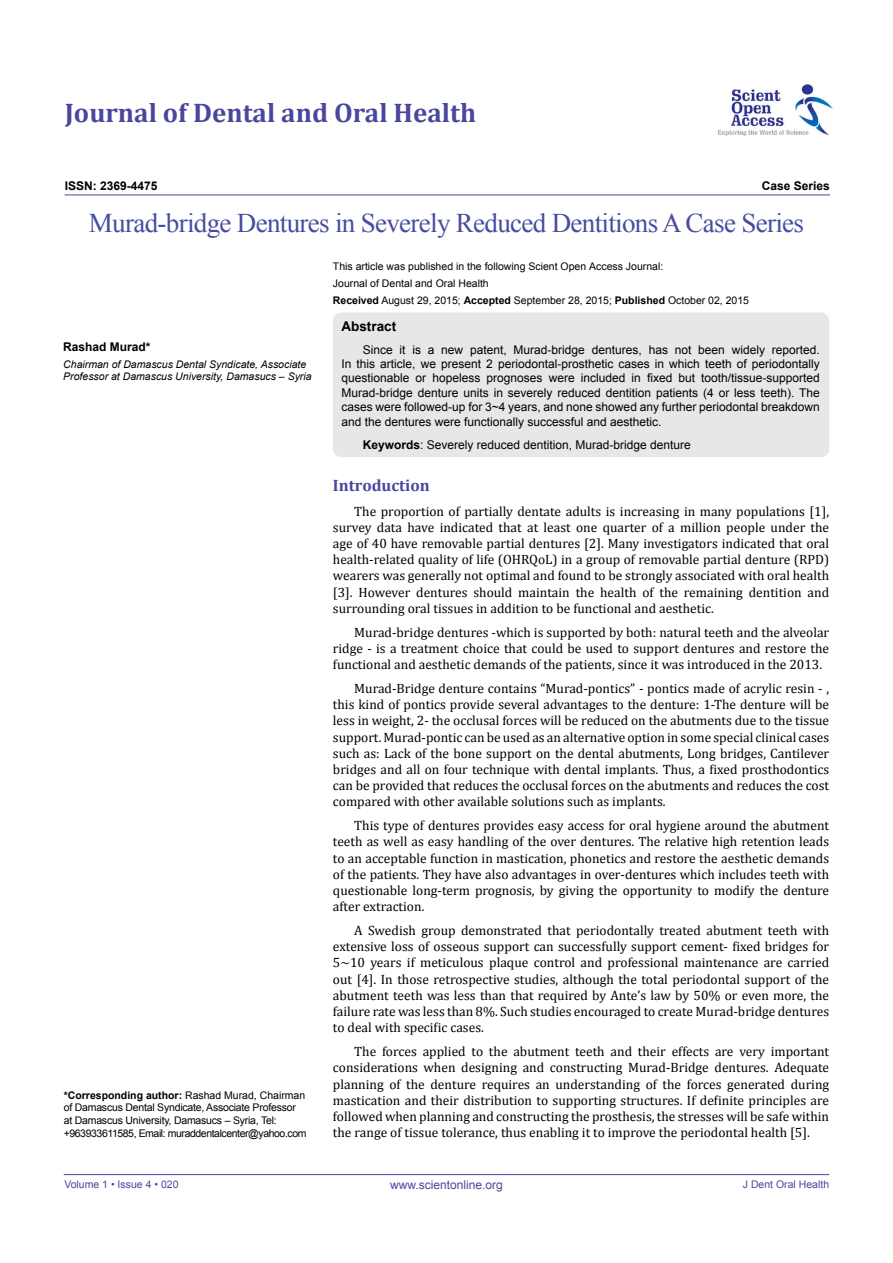
<style>
.page{position:relative;width:893px;height:1263px;background:#fff}
.page>*{position:absolute;margin:0;border:0;box-sizing:border-box;transform-origin:0 0}
.t1{font:27px "Times New Roman";letter-spacing:-.025em;color:#474ca0}
.t2{font:700 27px "Cambria";color:#49479d}
.t3{font:700 16.5px "Cambria";color:#49479d}
.t4{font:13.5px/16.2px "Cambria";color:#000;text-align:justify}
.t5{font:700 13.5px "Arial";color:#000}
.t6{font:12px/14.4px "Arial";color:#000;text-align:justify}
.t7{font:700 12px "Arial";color:#000}
.t8{font:12px "Arial";color:#49479d}
.t9{font:10.5px/12.6px "Arial";letter-spacing:-.02em;color:#000}
.t10{font:10.5px/16.8px "Arial";color:#000}
.t11{font:italic 10.5px/12.6px "Arial";color:#000}
.t12{font:10.5px "Arial";color:#49479d}
.s1{font-weight:700}
</style>
<div class="page">
<hr style="left:64px;top:1174px;width:765px;height:1px;background:#49479d">
<img style="left:717px;top:84px;width:116px;height:52px">
<hr style="left:65px;top:195px;width:765px;height:1px;background:#49479d">
<div style="left:333px;top:312px;width:496px;height:145px;background:#e6e7e8;border-radius:9px"></div>
<h1 class="t2" style="left:65px;top:94px;width:413px">Journal of Dental and Oral Health</h1>
<p class="t7" style="left:65px;top:178px;width:94px">ISSN: 2369-4475</p>
<p class="t7" style="left:762px;top:178px;width:70px">Case Series</p>
<h1 class="t1" style="left:89px;top:205px;width:717px">Murad-bridge Dentures in Severely Reduced Dentitions A Case Series</h1>
<p class="t7" style="left:63px;top:338px;width:89px">Rashad Murad*</p>
<p class="t11" style="left:63px;top:358px;width:250px">Chairman of Damascus Dental Syndicate, Associate<br>Professor at Damascus University, Damasucs – Syria</p>
<p class="t9" style="left:64px;top:1089px;width:244px"><span class="s1">*Corresponding author:</span> Rashad Murad, Chairman of Damascus Dental Syndicate, Associate Professor at Damascus University, Damasucs – Syria, Tel: +963933611585, Email: muraddentalcenter@yahoo.com</p>
<p class="t10" style="left:333px;top:258px;width:418px">This article was published in the following Scient Open Access Journal:<br>Journal of Dental and Oral Health<br><span class="s1">Received</span> August 29, 2015; <span class="s1">Accepted</span> September 28, 2015; <span class="s1">Published</span> October 02, 2015</p>
<p class="t5" style="left:341px;top:317px;width:56px">Abstract</p>
<p class="t6" style="left:341px;top:342px;width:480px;text-indent:21px">Since it is a new patent, Murad-bridge dentures, has not been widely reported.<br>In this article, we present 2 periodontal-prosthetic cases in which teeth of periodontally questionable or hopeless prognoses were included in fixed but tooth/tissue-supported Murad-bridge denture units in severely reduced dentition patients (4 or less teeth). The cases were followed-up for 3~4 years, and none showed any further periodontal breakdown and the dentures were functionally successful and aesthetic.</p>
<p class="t6" style="left:363px;top:437px;width:330px"><span class="s1">Keywords</span>: Severely reduced dentition, Murad-bridge denture</p>
<p class="t3" style="left:333px;top:474px;width:98px">Introduction</p>
<p class="t4" style="left:333px;top:503px;width:498px;text-indent:21px">The proportion of partially dentate adults is increasing in many populations [1], survey data have indicated that at least one quarter of a million people under the age of 40 have removable partial dentures [2]. Many investigators indicated that oral health-related quality of life (OHRQoL) in a group of removable partial denture (RPD) wearers was generally not optimal and found to be strongly associated with oral health [3]. However dentures should maintain the health of the remaining dentition and surrounding oral tissues in addition to be functional and aesthetic.</p>
<p class="t4" style="left:333px;top:624px;width:498px;text-indent:21px">Murad-bridge dentures -which is supported by both: natural teeth and the alveolar ridge - is a treatment choice that could be used to support dentures and restore the functional and aesthetic demands of the patients, since it was introduced in the 2013.</p>
<p class="t4" style="left:333px;top:680px;width:498px;text-indent:21px">Murad-Bridge denture contains “Murad-pontics” - pontics made of acrylic resin - , this kind of pontics provide several advantages to the denture: 1-The denture will be less in weight, 2- the occlusal forces will be reduced on the abutments due to the tissue support. Murad-pontic can be used as an alternative option in some special clinical cases such as: Lack of the bone support on the dental abutments, Long bridges, Cantilever bridges and all on four technique with dental implants. Thus, a fixed prosthodontics can be provided that reduces the occlusal forces on the abutments and reduces the cost compared with other available solutions such as implants.</p>
<p class="t4" style="left:333px;top:817px;width:498px;text-indent:21px">This type of dentures provides easy access for oral hygiene around the abutment teeth as well as easy handling of the over dentures. The relative high retention leads to an acceptable function in mastication, phonetics and restore the aesthetic demands of the patients. They have also advantages in over-dentures which includes teeth with questionable long-term prognosis, by giving the opportunity to modify the denture after extraction.</p>
<p class="t4" style="left:333px;top:922px;width:498px;text-indent:21px">A Swedish group demonstrated that periodontally treated abutment teeth with extensive loss of osseous support can successfully support cement- fixed bridges for 5~10 years if meticulous plaque control and professional maintenance are carried out [4]. In those retrospective studies, although the total periodontal support of the abutment teeth was less than that required by Ante’s law by 50% or even more, the failure rate was less than 8%. Such studies encouraged to create Murad-bridge dentures to deal with specific cases.</p>
<p class="t4" style="left:333px;top:1043px;width:498px;text-indent:21px">The forces applied to the abutment teeth and their effects are very important considerations when designing and constructing Murad-Bridge dentures. Adequate planning of the denture requires an understanding of the forces generated during mastication and their distribution to supporting structures. If definite principles are followed when planning and constructing the prosthesis, the stresses will be safe within the range of tissue tolerance, thus enabling it to improve the periodontal health [5].</p>
<p class="t12" style="left:64px;top:1178px;width:116px">Volume 1 • Issue 4 • 020</p>
<p class="t8" style="left:390px;top:1177px;width:114px">www.scientonline.org</p>
<p class="t12" style="left:743px;top:1178px;width:88px">J Dent Oral Health</p>
</div>
